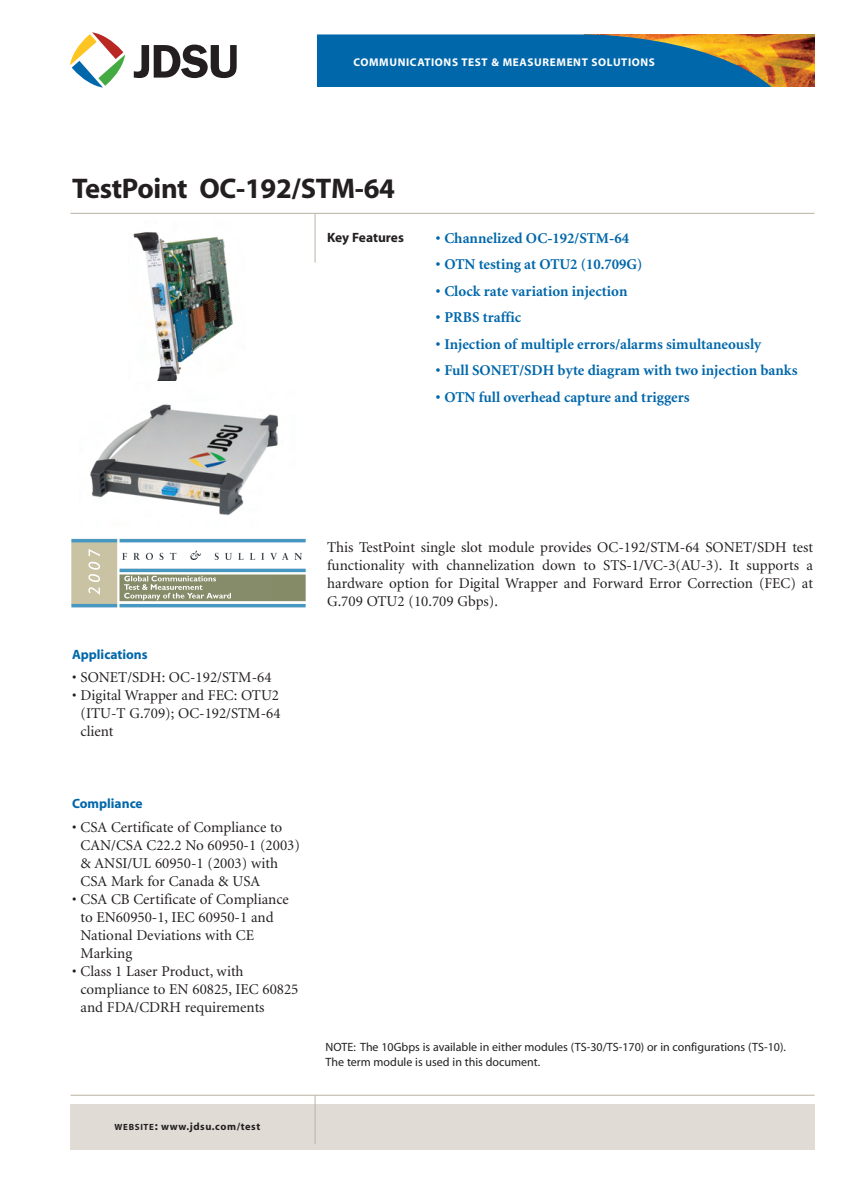
<style>
.page{position:relative;width:864px;height:1191px;background:#fff}
.page>*{position:absolute;margin:0;border:0;box-sizing:border-box;transform-origin:0 0}
.t1{font:28.5px "Myriad MM 700 600";letter-spacing:-.01em;color:#231f20}
.t2{font:15px/18px "Minion";color:#231f20}
.t3{font:700 15px "Minion";color:#0067aa}
.t4{font:13.5px "Myriad MM 700 600";color:#0067aa}
.t5{font:13.5px "Myriad MM 700 600";letter-spacing:-.005em;color:#231f20}
.t6{font:12px/14.4px "Myriad MM 400 600";color:#231f20}
.t7{font:11.25px "Myriad MM 700 600";letter-spacing:.055em;color:#fff}
.t8{font:10.5px "Myriad MM 700 600";letter-spacing:.055em;color:#231f20}
.s1{font-size:9px}
.s2{font-size:12px}
</style>
<div class="page">
<hr style="left:315px;top:214px;width:1px;height:49px;background:#bbb1a3">
<hr style="left:71px;top:213px;width:744px;height:1px;background:#bbb1a3">
<img style="left:133px;top:232px;width:100px;height:149px">
<div style="left:71px;top:1104px;width:744px;height:45px;background:#e0dcd5"></div>
<hr style="left:315px;top:1095px;width:1px;height:49px;background:#bbb1a3">
<hr style="left:71px;top:1094px;width:744px;height:1px;background:#bbb1a3">
<svg style="left:70px;top:32px;width:55px;height:56px"></svg>
<svg style="left:134px;top:45px;width:103px;height:33px"></svg>
<img style="left:773px;top:34px;width:42px;height:52px">
<svg style="left:317px;top:34px;width:456px;height:52px;background:#206f98"></svg>
<img style="left:71px;top:538px;width:235px;height:69px">
<img style="left:144px;top:576px;width:72px;height:5px">
<img style="left:133px;top:584px;width:69px;height:6px">
<img style="left:149px;top:593px;width:82px;height:7px">
<img style="left:88px;top:549px;width:12px;height:46px">
<img style="left:90px;top:404px;width:189px;height:112px">
<p class="t7" style="left:353px;top:58px;width:303px">COMMUNICATIONS TEST &amp; MEASUREMENT SOLUTIONS</p>
<h1 class="t1" style="left:72px;top:177px;width:324px">TestPoint OC-192/STM-64</h1>
<p class="t5" style="left:327px;top:232px;width:78px">Key Features</p>
<p class="t3" style="left:436px;top:232px;width:195px">• Channelized OC-192/STM-64</p>
<p class="t3" style="left:436px;top:259px;width:208px">• OTN testing at OTU2 (10.709G)</p>
<p class="t3" style="left:436px;top:285px;width:193px">• Clock rate variation injection</p>
<p class="t3" style="left:436px;top:312px;width:87px">• PRBS traffic</p>
<p class="t3" style="left:436px;top:338px;width:327px">• Injection of multiple errors/alarms simultaneously</p>
<p class="t3" style="left:436px;top:365px;width:363px">• Full SONET/SDH byte diagram with two injection banks</p>
<p class="t3" style="left:436px;top:391px;width:255px">• OTN full overhead capture and triggers</p>
<p class="t4" style="left:72px;top:649px;width:77px">Applications</p>
<p class="t2" style="left:72px;top:669px;width:201px">• SONET/SDH: OC-192/STM-64</p>
<p class="t2" style="left:81px;top:687px;width:202px;text-align:justify;text-indent:-9px">• Digital Wrapper and FEC: OTU2 (ITU-T G.709); OC-192/STM-64 client</p>
<p class="t4" style="left:72px;top:798px;width:72px">Compliance</p>
<p class="t2" style="left:81px;top:819px;width:221px;text-indent:-9px">• CSA Certificate of Compliance to<br>CAN/CSA C22.2 No 60950-1 (2003) &amp; ANSI/UL 60950-1 (2003) with<br>CSA Mark for Canada &amp; USA</p>
<p class="t2" style="left:81px;top:891px;width:210px;text-indent:-9px">• CSA CB Certificate of Compliance to EN60950-1, IEC 60950-1 and<br>National Deviations with CE<br>Marking</p>
<p class="t2" style="left:81px;top:963px;width:219px;text-indent:-9px">• Class 1 Laser Product, with compliance to EN 60825, IEC 60825 and FDA/CDRH requirements</p>
<p class="t8" style="left:115px;top:1122px;width:147px"><span class="s1">WEBSITE</span><span class="s2">:</span> www.jdsu.com/test</p>
<p class="t2" style="left:327px;top:539px;width:487px;text-align:justify">This TestPoint single slot module provides OC-192/STM-64 SONET/SDH test functionality with channelization down to STS-1/VC-3(AU-3). It supports a hardware option for Digital Wrapper and Forward Error Correction (FEC) at G.709 OTU2 (10.709 Gbps).</p>
<p class="t6" style="left:326px;top:1041px;width:462px">NOTE: The 10Gbps is available in either modules (TS-30/TS-170) or in configurations (TS-10).<br>The term module is used in this document.</p>
</div>
